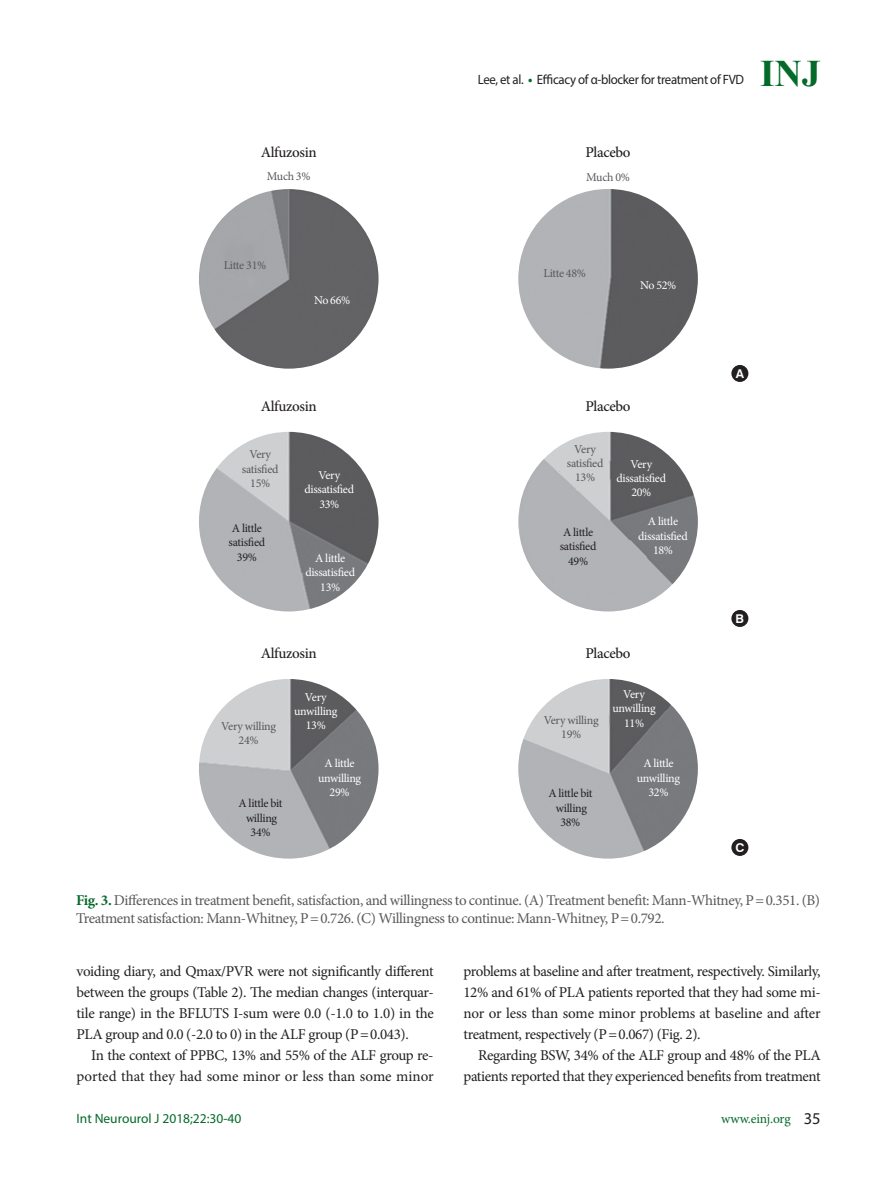
<style>
.page{position:relative;width:893px;height:1191px;background:#fff}
.page>*{position:absolute;margin:0;border:0;box-sizing:border-box;transform-origin:0 0}
.t1{font:700 37.5px "Times New Roman";color:#046a29}
.t2{font:15px/21px "Minion Pro";letter-spacing:-.025em;color:#231f20;text-align:justify}
.t3{font:15px/18px "Minion Pro";letter-spacing:-.025em;color:#57585a}
.t4{font:500 15px "Minion Pro";letter-spacing:-.025em;color:#231f20}
.t5{font:13.5px "Myriad Pro";letter-spacing:-.025em;color:#231f20;scale:.95 1}
.t6{font:13.5px "Myriad Pro";color:#046a29}
.t7{font:13.5px "Minion Pro";letter-spacing:-.01em;color:#046a29}
.t8{font:700 12.15px "Swiss 721 BT";color:#fff}
.t9{font:12px/14.4px "Minion Pro";letter-spacing:-.025em;color:#fff;text-align:center}
.t10{font:12px/14.4px "Minion Pro";letter-spacing:-.025em;color:#57585a;text-align:center}
.t11{font:12px/14.4px "Minion Pro";letter-spacing:-.025em;color:#231f20;text-align:center}
.s1{font-weight:700;color:#046a29}
.s2{font-family:"Myriad Pro";font-size:16.5px;color:#231f20}
</style>
<div class="page">
<img style="left:195px;top:428px;width:187px;height:187px;border-radius:94px">
<div style="left:191px;top:424px;width:195px;height:195px;border:8px solid #fff;border-radius:50%"></div>
<img style="left:195px;top:185px;width:187px;height:187px;border-radius:94px">
<div style="left:191px;top:181px;width:195px;height:195px;border:8px solid #fff;border-radius:50%"></div>
<img style="left:200px;top:680px;width:177px;height:177px">
<div style="left:191px;top:671px;width:195px;height:195px;border:8px solid #fff;border-radius:50%"></div>
<img style="left:514px;top:675px;width:188px;height:187px;border-radius:94px">
<div style="left:511px;top:671px;width:194px;height:195px;border:8px solid #fff;border-radius:50%"></div>
<img style="left:514px;top:185px;width:188px;height:187px;border-radius:94px">
<div style="left:511px;top:181px;width:194px;height:195px;border:8px solid #fff;border-radius:50%"></div>
<img style="left:514px;top:428px;width:188px;height:187px;border-radius:94px">
<div style="left:511px;top:424px;width:194px;height:195px;border:8px solid #fff;border-radius:50%"></div>
<div style="left:731px;top:365px;width:17px;height:17px;background:#231f20;border-radius:50%"></div>
<div style="left:731px;top:610px;width:17px;height:17px;background:#231f20;border-radius:50%"></div>
<div style="left:731px;top:839px;width:17px;height:17px;background:#231f20;border-radius:50%"></div>
<p class="t4" style="left:261px;top:142px;width:57px">Alfuzosin</p>
<p class="t10" style="left:267px;top:169px;width:45px">Much 3%</p>
<p class="t10" style="left:224px;top:258px;width:44px">Litte 31%</p>
<p class="t9" style="left:314px;top:293px;width:38px">No 66%</p>
<p class="t4" style="left:261px;top:396px;width:57px">Alfuzosin</p>
<p class="t10" style="left:242px;top:447px;width:38px">Very satisfied<br>15%</p>
<p class="t11" style="left:229px;top:521px;width:38px">A little satisfied<br>39%</p>
<p class="t9" style="left:305px;top:468px;width:51px">Very dissatisfied<br>33%</p>
<p class="t9" style="left:305px;top:551px;width:51px">A little dissatisfied<br>13%</p>
<p class="t4" style="left:261px;top:643px;width:57px">Alfuzosin</p>
<p class="t10" style="left:221px;top:719px;width:56px">Very willing<br>24%</p>
<p class="t11" style="left:238px;top:796px;width:46px">A little bit willing<br>34%</p>
<p class="t9" style="left:294px;top:689px;width:45px">Very unwilling<br>13%</p>
<p class="t9" style="left:318px;top:756px;width:45px">A little unwilling<br>29%</p>
<p class="t5" style="left:478px;top:71px;width:282px">Lee, et al. <span class="s1">•</span> Efficacy of α-blocker for treatment of FVD</p>
<h1 class="t1" style="left:760px;top:48px;width:62px">INJ</h1>
<p class="t4" style="left:586px;top:142px;width:47px">Placebo</p>
<p class="t10" style="left:586px;top:170px;width:45px">Much 0%</p>
<p class="t10" style="left:543px;top:266px;width:44px">Litte 48%</p>
<p class="t9" style="left:640px;top:278px;width:38px">No 52%</p>
<p class="t4" style="left:586px;top:396px;width:47px">Placebo</p>
<p class="t10" style="left:567px;top:442px;width:38px">Very satisfied<br>13%</p>
<p class="t9" style="left:616px;top:456px;width:51px">Very dissatisfied<br>20%</p>
<p class="t11" style="left:560px;top:525px;width:38px">A little satisfied<br>49%</p>
<p class="t9" style="left:638px;top:514px;width:51px">A little dissatisfied<br>18%</p>
<p class="t4" style="left:586px;top:643px;width:47px">Placebo</p>
<p class="t10" style="left:544px;top:713px;width:56px">Very willing<br>19%</p>
<p class="t11" style="left:548px;top:786px;width:46px">A little bit willing<br>38%</p>
<p class="t9" style="left:612px;top:686px;width:45px">Very unwilling<br>11%</p>
<p class="t9" style="left:637px;top:756px;width:45px">A little unwilling<br>32%</p>
<p class="t8" style="left:736px;top:366px;width:10px">A</p>
<p class="t8" style="left:736px;top:611px;width:10px">B</p>
<p class="t8" style="left:735px;top:840px;width:10px">C</p>
<p class="t3" style="left:76px;top:891px;width:745px"><span class="s1">Fig. 3.</span> Differences in treatment benefit, satisfaction, and willingness to continue. (A) Treatment benefit: Mann-Whitney, P=0.351. (B)<br>Treatment satisfaction: Mann-Whitney, P=0.726. (C) Willingness to continue: Mann-Whitney, P=0.792.</p>
<p class="t2" style="left:77px;top:961px;width:359px">voiding diary, and Qmax/PVR were not significantly different between the groups (Table 2). The median changes (interquar&shy;tile range) in the BFLUTS I-sum were 0.0 (-1.0 to 1.0) in the PLA group and 0.0 (-2.0 to 0) in the ALF group (P=0.043).</p>
<p class="t2" style="left:77px;top:1045px;width:359px;text-align:right">In the context of PPBC, 13% and 55% of the ALF group re&shy;ported that they had some minor or less than some minor</p>
<p class="t6" style="left:77px;top:1110px;width:166px">Int Neurourol J 2018;22:30-40</p>
<p class="t2" style="left:463px;top:961px;width:359px">problems at baseline and after treatment, respectively. Similarly, 12% and 61% of PLA patients reported that they had some mi&shy;nor or less than some minor problems at baseline and after treatment, respectively (P=0.067) (Fig. 2).</p>
<p class="t2" style="left:463px;top:1045px;width:359px;text-align:right">Regarding BSW, 34% of the ALF group and 48% of the PLA patients reported that they experienced benefits from treatment</p>
<p class="t7" style="left:721px;top:1109px;width:101px">www.einj.org <span class="s2">35</span></p>
</div>
